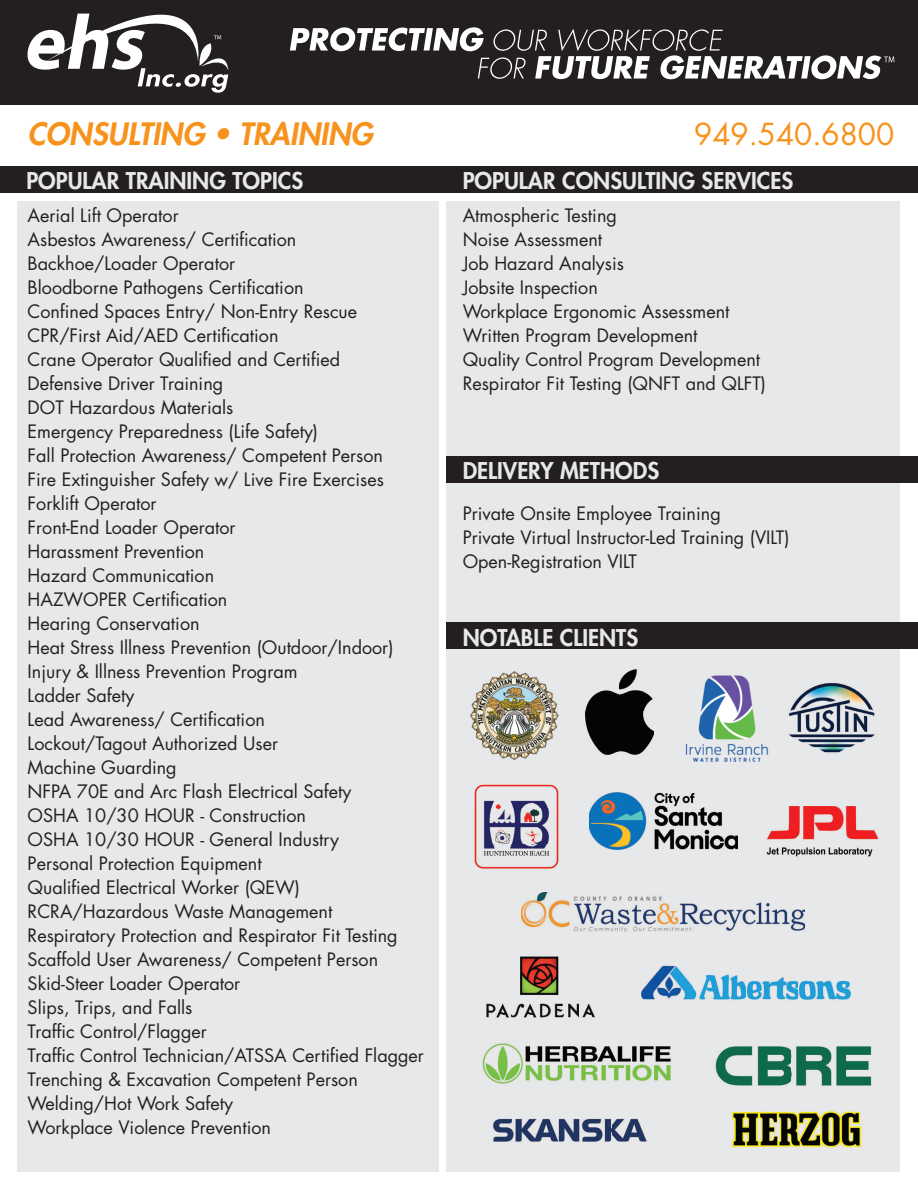
<style>
.page{position:relative;width:918px;height:1188px;background:#fff}
.page>*{position:absolute;margin:0;border:0;box-sizing:border-box;transform-origin:0 0}
.t1{font:italic 800 30px "Futura Std";color:#f7931d}
.t2{font:29.55px "Futura Std";color:#f7931d}
.t3{font:800 22.5px "Futura Std";color:#e7e8e9}
.t4{font:18px/24px "Futura Std";color:#231f20}
</style>
<div class="page">
<div style="left:0;top:0;width:918px;height:104px;background:#231f20"></div>
<svg style="left:290px;top:27px;width:604px;height:52px"></svg>
<div style="left:0;top:166px;width:918px;height:27px;background:#231f20"></div>
<svg style="left:27px;top:13px;width:201px;height:80px"></svg>
<div style="left:17px;top:201px;width:422px;height:970px;background:#e7e8e9"></div>
<div style="left:447px;top:201px;width:453px;height:970px;background:#e7e8e9"></div>
<div style="left:447px;top:622px;width:471px;height:27px;background:#231f20"></div>
<div style="left:447px;top:456px;width:471px;height:27px;background:#231f20"></div>
<img style="left:470px;top:671px;width:89px;height:89px">
<img style="left:585px;top:670px;width:69px;height:84px">
<img style="left:685px;top:675px;width:84px;height:87px">
<img style="left:789px;top:683px;width:86px;height:70px">
<img style="left:474px;top:784px;width:85px;height:85px">
<img style="left:589px;top:792px;width:149px;height:58px">
<img style="left:521px;top:892px;width:284px;height:40px">
<img style="left:486px;top:956px;width:109px;height:62px">
<img style="left:766px;top:806px;width:113px;height:51px">
<img style="left:641px;top:965px;width:210px;height:35px">
<img style="left:482px;top:1043px;width:189px;height:41px">
<img style="left:715px;top:1046px;width:157px;height:40px">
<img style="left:493px;top:1118px;width:154px;height:24px">
<img style="left:731px;top:1111px;width:131px;height:37px">
<h2 class="t2" style="left:694px;top:121px;width:202px">949.540.6800</h2>
<h1 class="t1" style="left:28px;top:117px;width:347px">CONSULTING • TRAINING</h1>
<p class="t3" style="left:26px;top:168px;width:278px">POPULAR TRAINING TOPICS</p>
<p class="t3" style="left:463px;top:168px;width:332px">POPULAR CONSULTING SERVICES</p>
<p class="t4" style="left:28px;top:204px;width:398px">Aerial Lift Operator<br>Asbestos Awareness/ Certification<br>Backhoe/Loader Operator<br>Bloodborne Pathogens Certification<br>Confined Spaces Entry/ Non-Entry Rescue<br>CPR/First Aid/AED Certification<br>Crane Operator Qualified and Certified<br>Defensive Driver Training<br>DOT Hazardous Materials<br>Emergency Preparedness (Life Safety)<br>Fall Protection Awareness/ Competent Person<br>Fire Extinguisher Safety w/ Live Fire Exercises<br>Forklift Operator<br>Front-End Loader Operator<br>Harassment Prevention<br>Hazard Communication<br>HAZWOPER Certification<br>Hearing Conservation<br>Heat Stress Illness Prevention (Outdoor/Indoor)<br>Injury &amp; Illness Prevention Program<br>Ladder Safety<br>Lead Awareness/ Certification<br>Lockout/Tagout Authorized User<br>Machine Guarding<br>NFPA 70E and Arc Flash Electrical Safety<br>OSHA 10/30 HOUR - Construction<br>OSHA 10/30 HOUR - General Industry<br>Personal Protection Equipment<br>Qualified Electrical Worker (QEW)<br>RCRA/Hazardous Waste Management<br>Respiratory Protection and Respirator Fit Testing<br>Scaffold User Awareness/ Competent Person<br>Skid-Steer Loader Operator<br>Slips, Trips, and Falls<br>Traffic Control/Flagger<br>Traffic Control Technician/ATSSA Certified Flagger<br>Trenching &amp; Excavation Competent Person<br>Welding/Hot Work Safety<br>Workplace Violence Prevention</p>
<p class="t4" style="left:463px;top:204px;width:305px">Atmospheric Testing<br>Noise Assessment<br>Job Hazard Analysis<br>Jobsite Inspection<br>Workplace Ergonomic Assessment<br>Written Program Development<br>Quality Control Program Development<br>Respirator Fit Testing (QNFT and QLFT)</p>
<p class="t3" style="left:463px;top:458px;width:198px">DELIVERY METHODS</p>
<p class="t4" style="left:463px;top:502px;width:328px">Private Onsite Employee Training<br>Private Virtual Instructor-Led Training (VILT)<br>Open-Registration VILT</p>
<p class="t3" style="left:463px;top:625px;width:177px">NOTABLE CLIENTS</p>
</div>
